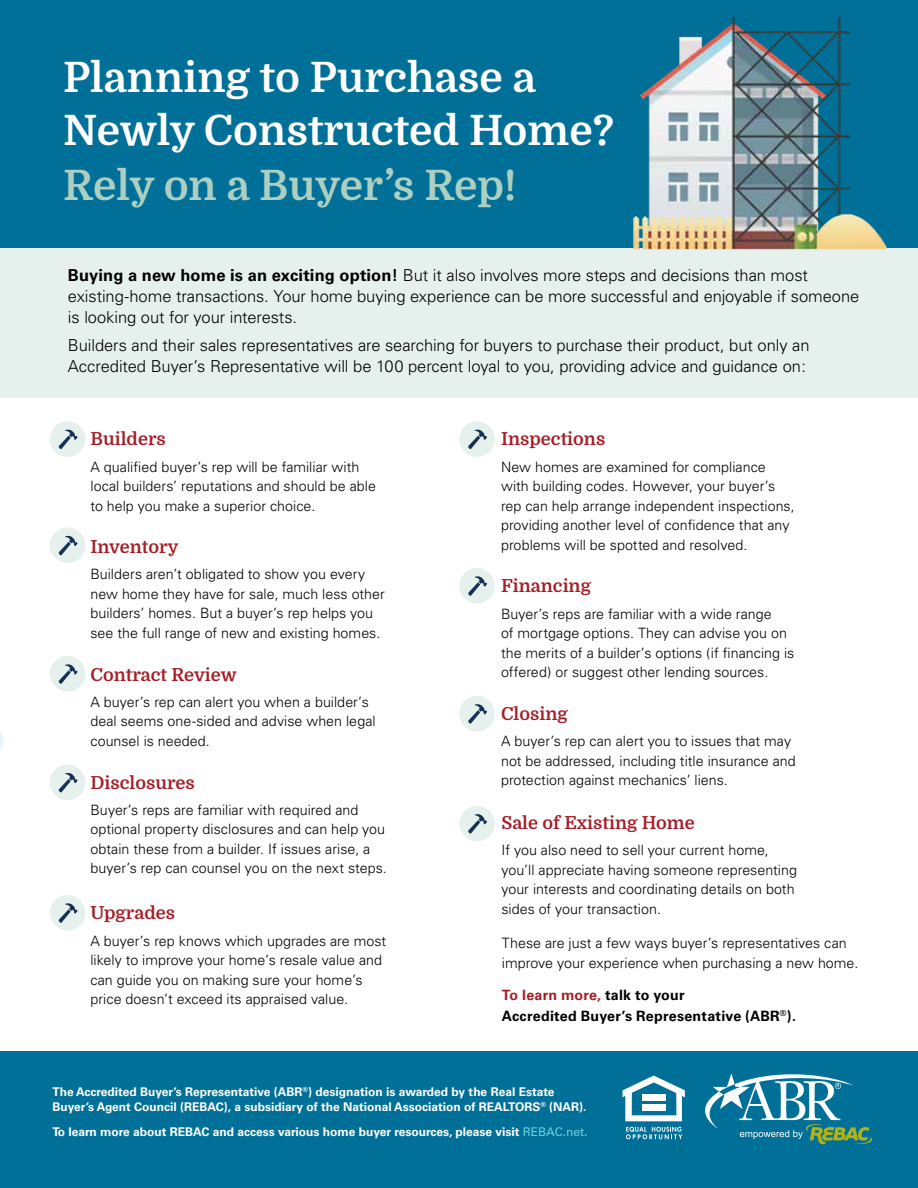
<style>
.page{position:relative;width:918px;height:1188px;background:#fff}
.page>*{position:absolute;margin:0;border:0;box-sizing:border-box;transform-origin:0 0}
.t1{font:700 42px/52.5px "Domine";color:#fff}
.t2{font:700 42px "Domine";letter-spacing:-.005em;color:#accfc1}
.t3{font:700 18px "Domine";color:#a41e28}
.t4{font:300 16.5px/21px "Univers";letter-spacing:-.005em;color:#000}
.t5{font:300 14.25px/19.5px "Univers";color:#000}
.t6{font:700 14.25px/20.2px "Univers";letter-spacing:.015em;color:#000}
.t7{font:700 12px/15px "Univers";color:#fff}
.s1{font-weight:700}
.s2{color:#a41e28}
.s3{font-weight:400;color:#71cde0}
.s4{color:#71cde0}
</style>
<div class="page">
<svg style="left:0;top:731px;width:3px;height:19px"></svg>
<div style="left:0;top:1052px;width:918px;height:136px;background:#007098"></div>
<svg style="left:705px;top:1073px;width:167px;height:72px"></svg>
<svg style="left:622px;top:1076px;width:63px;height:45px"></svg>
<div style="left:642px;top:1104px;width:23px;height:6px;background:#fff"></div>
<div style="left:642px;top:1094px;width:23px;height:6px;background:#fff"></div>
<svg style="left:626px;top:1127px;width:56px;height:12px"></svg>
<div style="left:0;top:0;width:918px;height:248px;background:#007098"></div>
<div style="left:0;top:248px;width:918px;height:149px;background:#e6f0ec"></div>
<div style="left:50px;top:421px;width:35px;height:36px;background:#e6f0ec;border-radius:50%"></div>
<svg style="left:59px;top:430px;width:19px;height:19px"></svg>
<div style="left:459px;top:421px;width:36px;height:36px;background:#e6f0ec;border-radius:50%"></div>
<svg style="left:468px;top:430px;width:19px;height:19px"></svg>
<div style="left:50px;top:527px;width:35px;height:36px;background:#e6f0ec;border-radius:50%"></div>
<svg style="left:59px;top:536px;width:19px;height:19px"></svg>
<div style="left:459px;top:568px;width:36px;height:36px;background:#e6f0ec;border-radius:50%"></div>
<svg style="left:468px;top:576px;width:19px;height:20px"></svg>
<div style="left:50px;top:656px;width:35px;height:36px;background:#e6f0ec;border-radius:50%"></div>
<svg style="left:59px;top:664px;width:19px;height:20px"></svg>
<div style="left:459px;top:696px;width:36px;height:35px;background:#e6f0ec;border-radius:50%"></div>
<svg style="left:468px;top:704px;width:19px;height:20px"></svg>
<div style="left:459px;top:806px;width:36px;height:35px;background:#e6f0ec;border-radius:50%"></div>
<svg style="left:468px;top:814px;width:19px;height:20px"></svg>
<div style="left:50px;top:765px;width:35px;height:35px;background:#e6f0ec;border-radius:50%"></div>
<svg style="left:59px;top:773px;width:19px;height:20px"></svg>
<div style="left:50px;top:895px;width:35px;height:36px;background:#e6f0ec;border-radius:50%"></div>
<svg style="left:59px;top:903px;width:19px;height:20px"></svg>
<img style="left:633px;top:16px;width:255px;height:234px">
<h1 class="t1" style="left:63px;top:52px;width:552px">Planning to Purchase a<br>Newly Constructed Home?</h1>
<h1 class="t2" style="left:63px;top:162px;width:455px">Rely on a Buyer’s Rep!</h1>
<p class="t4" style="left:68px;top:265px;width:793px"><span class="s1">Buying a new home is an exciting option!</span> But it also involves more steps and decisions than most existing-home transactions. Your home buying experience can be more successful and enjoyable if someone is looking out for your interests.</p>
<p class="t4" style="left:68px;top:335px;width:743px">Builders and their sales representatives are searching for buyers to purchase their product, but only an<br>Accredited Buyer’s Representative will be 100 percent loyal to you, providing advice and guidance on:</p>
<p class="t3" style="left:90px;top:429px;width:77px">Builders</p>
<p class="t5" style="left:90px;top:457px;width:287px">A qualified buyer’s rep will be familiar with local builders’ reputations and should be able to help you make a superior choice.</p>
<p class="t3" style="left:501px;top:429px;width:106px">Inspections</p>
<p class="t5" style="left:501px;top:457px;width:295px">New homes are examined for compliance with building codes. However, your buyer’s rep can help arrange independent inspections, providing another level of confidence that any problems will be spotted and resolved.</p>
<p class="t3" style="left:501px;top:576px;width:92px">Financing</p>
<p class="t5" style="left:501px;top:604px;width:295px">Buyer’s reps are familiar with a wide range<br>of mortgage options. They can advise you on the merits of a builder’s options (if financing is offered) or suggest other lending sources.</p>
<p class="t3" style="left:501px;top:704px;width:68px">Closing</p>
<p class="t5" style="left:501px;top:732px;width:296px">A buyer’s rep can alert you to issues that may not be addressed, including title insurance and protection against mechanics’ liens.</p>
<p class="t3" style="left:501px;top:813px;width:195px">Sale of Existing Home</p>
<p class="t5" style="left:501px;top:841px;width:297px">If you also need to sell your current home, you’ll appreciate having someone representing your interests and coordinating details on both sides of your transaction.</p>
<p class="t3" style="left:90px;top:537px;width:90px">Inventory</p>
<p class="t5" style="left:90px;top:565px;width:296px">Builders aren’t obligated to show you every new home they have for sale, much less other builders’ homes. But a buyer’s rep helps you see the full range of new and existing homes.</p>
<p class="t3" style="left:90px;top:664px;width:148px">Contract Review</p>
<p class="t5" style="left:90px;top:692px;width:287px">A buyer’s rep can alert you when a builder’s deal seems one-sided and advise when legal counsel is needed.</p>
<p class="t3" style="left:90px;top:772px;width:106px">Disclosures</p>
<p class="t5" style="left:90px;top:800px;width:298px">Buyer’s reps are familiar with required and optional property disclosures and can help you obtain these from a builder. If issues arise, a buyer’s rep can counsel you on the next steps.</p>
<p class="t3" style="left:90px;top:903px;width:86px">Upgrades</p>
<p class="t5" style="left:90px;top:931px;width:297px">A buyer’s rep knows which upgrades are most likely to improve your home’s resale value and can guide you on making sure your home’s price doesn’t exceed its appraised value.</p>
<p class="t5" style="left:502px;top:934px;width:358px">These are just a few ways buyer’s representatives can improve your experience when purchasing a new home.</p>
<p class="t6" style="left:502px;top:985px;width:296px"><span class="s2">To learn more,</span> talk to your<br>Accredited Buyer’s Representative (ABR<sup>®</sup>).</p>
<p class="t7" style="left:52px;top:1084px;width:536px">The Accredited Buyer’s Representative (ABR<sup>®</sup>) designation is awarded by the Real Estate<br>Buyer’s Agent Council (REBAC), a subsidiary of the National Association of REALTORS<sup>®</sup> (NAR).</p>
<p class="t7" style="left:52px;top:1125px;width:536px">To learn more about REBAC and access various home buyer resources, please visit <span class="s3">REBAC.net</span><span class="s4">.</span></p>
</div>
